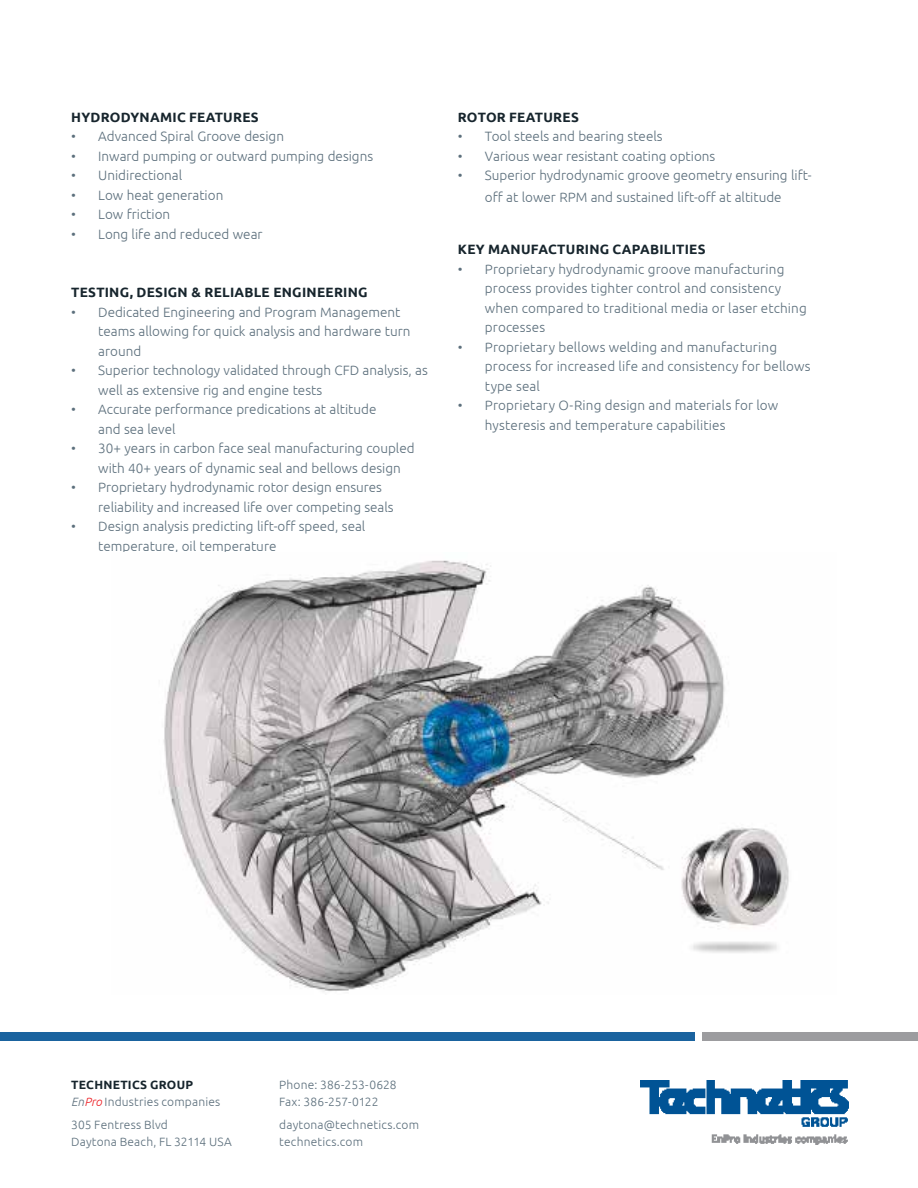
<style>
.page{position:relative;width:918px;height:1188px;background:#fff}
.page>*{position:absolute;margin:0;border:0;box-sizing:border-box;transform-origin:0 0}
.t1{font:300 13.5px/19.5px "Ubuntu";color:#5c6f7c}
.t2{font:700 13.5px "Ubuntu";letter-spacing:.02em;color:#17252d}
.t3{font:300 12px/16.5px "Ubuntu";letter-spacing:.015em;color:#5c6f7c}
.s1{font-weight:700;color:#17252d}
.s2{font-style:italic}
.s3{font-style:italic;color:#ed1e24}
</style>
<div class="page">
<img style="left:640px;top:1081px;width:208px;height:64px">
<div style="left:0;top:1032px;width:695px;height:9px;background:#1a639f"></div>
<div style="left:702px;top:1032px;width:216px;height:9px;background:#9c9c9f"></div>
<img style="left:163px;top:560px;width:626px;height:432px">
<p class="t2" style="left:71px;top:109px;width:189px">HYDRODYNAMIC FEATURES</p>
<p class="t1" style="left:71px;top:126px;width:214px">• Advanced Spiral Groove design</p>
<p class="t1" style="left:71px;top:146px;width:303px">• Inward pumping or outward pumping designs</p>
<p class="t1" style="left:71px;top:165px;width:113px">• Unidirectional</p>
<p class="t1" style="left:71px;top:185px;width:154px">• Low heat generation</p>
<p class="t1" style="left:71px;top:204px;width:100px">• Low friction</p>
<p class="t1" style="left:71px;top:224px;width:193px">• Long life and reduced wear</p>
<p class="t2" style="left:71px;top:284px;width:298px">TESTING, DESIGN &amp; RELIABLE ENGINEERING</p>
<p class="t1" style="left:98px;top:302px;width:314px;text-indent:-27px">• Dedicated Engineering and Program Management teams allowing for quick analysis and hardware turn around</p>
<p class="t1" style="left:98px;top:360px;width:331px;text-indent:-27px">• Superior technology validated through CFD analysis, as well as extensive rig and engine tests</p>
<p class="t1" style="left:98px;top:399px;width:280px;text-indent:-27px">• Accurate performance predications at altitude and sea level</p>
<p class="t1" style="left:98px;top:438px;width:318px;text-indent:-27px">• 30+ years in carbon face seal manufacturing coupled with 40+ years of dynamic seal and bellows design</p>
<p class="t1" style="left:98px;top:477px;width:297px;text-indent:-27px">• Proprietary hydrodynamic rotor design ensures reliability and increased life over competing seals</p>
<p class="t1" style="left:98px;top:516px;width:269px;text-indent:-27px">• Design analysis predicting lift-off speed, seal temperature, oil temperature</p>
<p class="t2" style="left:458px;top:109px;width:123px">ROTOR FEATURES</p>
<p class="t1" style="left:458px;top:126px;width:206px">• Tool steels and bearing steels</p>
<p class="t1" style="left:458px;top:146px;width:259px">• Various wear resistant coating options</p>
<p class="t1" style="left:458px;top:164px;width:355px;line-height:21.6px;text-align:center">• Superior hydrodynamic groove geometry ensuring lift&shy;off at lower RPM and sustained lift-off at altitude</p>
<p class="t2" style="left:458px;top:241px;width:249px">KEY MANUFACTURING CAPABILITIES</p>
<p class="t1" style="left:485px;top:259px;width:323px;text-indent:-27px">• Proprietary hydrodynamic groove manufacturing process provides tighter control and consistency when compared to traditional media or laser etching processes</p>
<p class="t1" style="left:485px;top:337px;width:327px;text-indent:-27px">• Proprietary bellows welding and manufacturing process for increased life and consistency for bellows type seal</p>
<p class="t1" style="left:485px;top:395px;width:295px;text-indent:-27px">• Proprietary O-Ring design and materials for low hysteresis and temperature capabilities</p>
<p class="t3" style="left:71px;top:1076px;width:151px"><span class="s1">TECHNETICS GROUP<br></span><span class="s2">En</span><span class="s3">Pro</span> Industries companies</p>
<p class="t3" style="left:71px;top:1116px;width:162px">305 Fentress Blvd<br>Daytona Beach, FL 32114 USA</p>
<p class="t3" style="left:279px;top:1076px;width:119px">Phone: 386-253-0628<br>Fax: 386-257-0122</p>
<p class="t3" style="left:279px;top:1116px;width:141px">daytona@technetics.com technetics.com</p>
</div>
